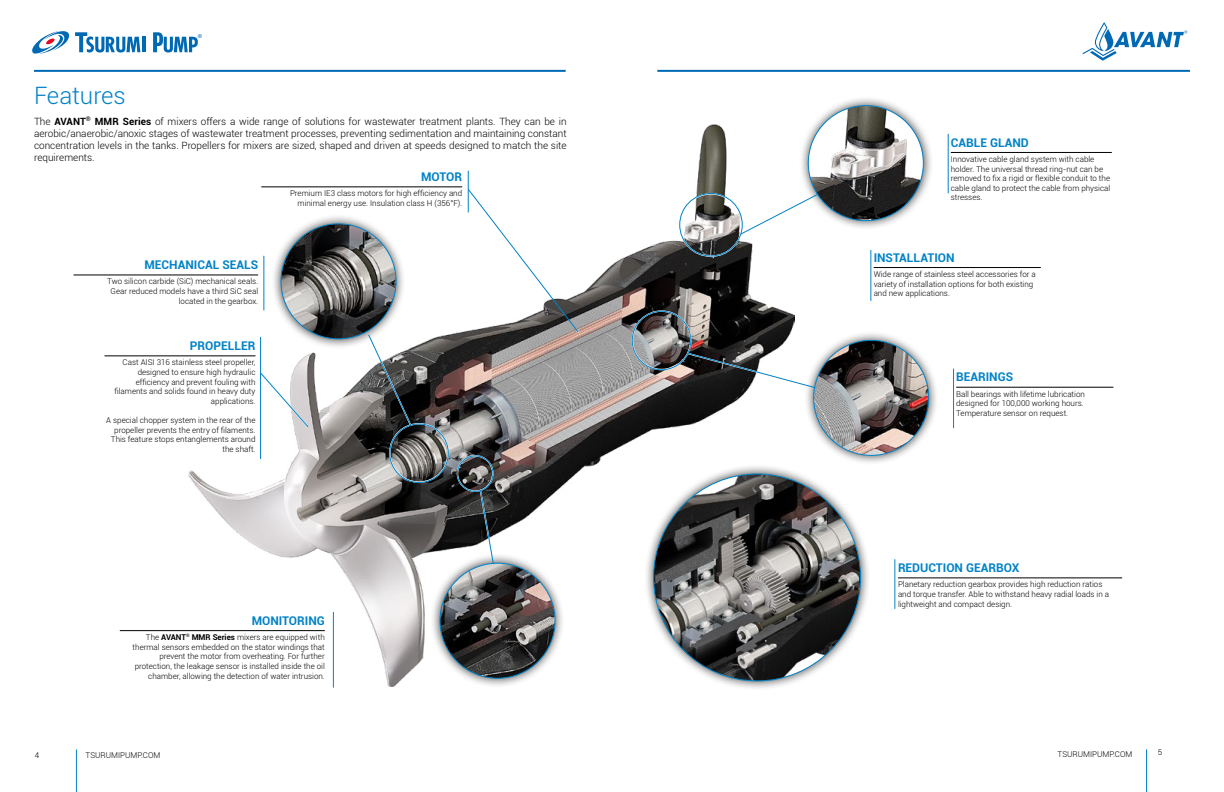
<style>
.page{position:relative;width:1224px;height:792px;background:#fff}
.page>*{position:absolute;margin:0;border:0;box-sizing:border-box;transform-origin:0 0}
.t1{font:300 24px "Roboto";color:#0082c7}
.t2{font:700 12px "Roboto";color:#0082c7}
.t3{font:300 10px/12px "Roboto";color:#000;text-align:justify}
.t4{font:300 8px/9.6px "Roboto";color:#000;text-align:right}
.t5{font:condensed 5.4px "Helvetica Neue LT Std";color:#0069b4}
.s1{font-weight:700}
</style>
<div class="page">
<img style="left:188px;top:125px;width:606px;height:561px">
<hr style="left:1146px;top:749px;width:1px;height:43px;background:#0082c7">
<hr style="left:76px;top:749px;width:1px;height:43px;background:#0082c7">
<hr style="left:34px;top:70px;width:532px;height:2px;background:#0069b4">
<hr style="left:657px;top:70px;width:533px;height:2px;background:#0069b4">
<svg style="left:32px;top:31px;width:108px;height:23px"></svg>
<hr style="left:142px;top:37px;width:3px;height:15px;background:#0069b4">
<svg style="left:153px;top:32px;width:45px;height:21px"></svg>
<svg style="left:1083px;top:22px;width:104px;height:39px"></svg>
<div style="left:644px;top:464px;width:226px;height:227px;background:#000;opacity:.75"></div>
<img style="left:654px;top:474px;width:207px;height:207px;border-radius:103px">
<div style="left:271px;top:214px;width:135px;height:135px;background:#000;opacity:.75"></div>
<img style="left:281px;top:224px;width:115px;height:115px;border-radius:58px">
<hr style="left:468px;top:171px;width:1px;height:41px;background:#0082c7">
<hr style="left:333px;top:612px;width:1px;height:76px;background:#0082c7">
<hr style="left:948px;top:134px;width:1px;height:59px;background:#0082c7">
<hr style="left:953px;top:369px;width:1px;height:59px;background:#0082c7">
<hr style="left:264px;top:256px;width:1px;height:54px;background:#0082c7">
<div style="left:799px;top:96px;width:135px;height:135px;background:#000;opacity:.75"></div>
<img style="left:808px;top:106px;width:115px;height:115px;border-radius:58px">
<svg style="left:740px;top:193px;width:79px;height:42px"></svg>
<div style="left:632px;top:310px;width:60px;height:60px;border:2px solid #fff;border-radius:50%"></div>
<div style="left:632px;top:311px;width:59px;height:59px;border:1px solid #0082c7;border-radius:50%"></div>
<div style="left:804px;top:330px;width:135px;height:135px;background:#000;opacity:.75"></div>
<img style="left:814px;top:340px;width:115px;height:115px;border-radius:58px">
<svg style="left:686px;top:352px;width:131px;height:37px"></svg>
<svg style="left:467px;top:188px;width:112px;height:145px"></svg>
<div style="left:679px;top:193px;width:64px;height:63px;border:1px solid #0082c7;border-radius:50%"></div>
<div style="left:389px;top:423px;width:60px;height:60px;border:2px solid #fff;border-radius:50%"></div>
<div style="left:390px;top:424px;width:59px;height:59px;border:1px solid #0082c7;border-radius:50%"></div>
<svg style="left:367px;top:333px;width:45px;height:94px"></svg>
<div style="left:430px;top:553px;width:135px;height:135px;background:#000;opacity:.75"></div>
<img style="left:440px;top:563px;width:115px;height:115px;border-radius:58px">
<div style="left:457px;top:455px;width:37px;height:37px;border:2px solid #fff;border-radius:50%"></div>
<div style="left:457px;top:456px;width:36px;height:36px;border:1px solid #0082c7;border-radius:50%"></div>
<svg style="left:479px;top:488px;width:16px;height:78px"></svg>
<svg style="left:259px;top:371px;width:50px;height:57px"></svg>
<hr style="left:260px;top:337px;width:1px;height:122px;background:#0082c7">
<hr style="left:871px;top:250px;width:1px;height:51px;background:#0082c7">
<hr style="left:261px;top:187px;width:201px;height:1px;background:#000">
<hr style="left:120px;top:630px;width:205px;height:1px;background:#000">
<hr style="left:951px;top:152px;width:161px;height:1px;background:#000">
<hr style="left:956px;top:387px;width:157px;height:1px;background:#000">
<hr style="left:74px;top:275px;width:184px;height:1px;background:#000">
<hr style="left:105px;top:356px;width:150px;height:1px;background:#000">
<hr style="left:898px;top:578px;width:224px;height:1px;background:#000">
<hr style="left:874px;top:267px;width:167px;height:1px;background:#000">
<hr style="left:895px;top:559px;width:1px;height:50px;background:#0082c7">
<h1 class="t1" style="left:34px;top:78px;width:93px">Features</h1>
<p class="t5" style="left:198px;top:33px;width:6px">®</p>
<p class="t3" style="left:34px;top:115px;width:534px">The <span class="s1">AVANT</span><sup>®</sup> <span class="s1">MMR Series</span> of mixers offers a wide range of solutions for wastewater treatment plants. They can be in aerobic/anaerobic/anoxic stages of wastewater treatment processes, preventing sedimentation and maintaining constant concentration levels in the tanks. Propellers for mixers are sized, shaped and driven at speeds designed to match the site requirements.</p>
<h2 class="t2" style="left:421px;top:168px;width:43px">MOTOR</h2>
<p class="t4" style="left:290px;top:188px;width:174px">Premium IE3 class motors for high efficiency and minimal energy use. Insulation class H (356°F).</p>
<h2 class="t2" style="left:144px;top:256px;width:115px">MECHANICAL SEALS</h2>
<p class="t4" style="left:107px;top:277px;width:152px">Two silicon carbide (SiC) mechanical seals.<br>Gear reduced models have a third SiC seal located in the gearbox.</p>
<h2 class="t2" style="left:190px;top:337px;width:67px">PROPELLER</h2>
<p class="t4" style="left:115px;top:357px;width:142px">Cast AISI 316 stainless steel propeller, designed to ensure high hydraulic efficiency and prevent fouling with filaments and solids found in heavy duty applications.</p>
<p class="t4" style="left:106px;top:415px;width:151px">A special chopper system in the rear of the propeller prevents the entry of filaments.<br>This feature stops entanglements around the shaft.</p>
<h2 class="t2" style="left:951px;top:134px;width:80px">CABLE GLAND</h2>
<p class="t4" style="left:951px;top:154px;width:161px;text-align:left">Innovative cable gland system with cable holder. The universal thread ring-nut can be removed to fix a rigid or flexible conduit to the cable gland to protect the cable from physical stresses.</p>
<h2 class="t2" style="left:874px;top:249px;width:82px">INSTALLATION</h2>
<p class="t4" style="left:874px;top:269px;width:164px;text-align:left">Wide range of stainless steel accessories for a variety of installation options for both existing and new applications.</p>
<h2 class="t2" style="left:956px;top:369px;width:58px">BEARINGS</h2>
<p class="t4" style="left:956px;top:389px;width:130px;text-align:left">Ball bearings with lifetime lubrication designed for 100,000 working hours.<br>Temperature sensor on request.</p>
<h2 class="t2" style="left:252px;top:612px;width:75px">MONITORING</h2>
<p class="t4" style="left:133px;top:632px;width:194px">The <span class="s1">AVANT</span><sup>®</sup> <span class="s1">MMR Series</span> mixers are equipped with thermal sensors embedded on the stator windings that prevent the motor from overheating. For further protection, the leakage sensor is installed inside the oil chamber, allowing the detection of water intrusion.</p>
<h2 class="t2" style="left:898px;top:559px;width:123px">REDUCTION GEARBOX</h2>
<p class="t4" style="left:898px;top:579px;width:213px;text-align:left">Planetary reduction gearbox provides high reduction ratios and torque transfer. Able to withstand heavy radial loads in a lightweight and compact design.</p>
<p class="t4" style="left:35px;top:750px;width:6px">4</p>
<p class="t4" style="left:86px;top:750px;width:76px">TSURUMIPUMP.COM</p>
<p class="t4" style="left:1058px;top:750px;width:76px">TSURUMIPUMP.COM</p>
<p class="t4" style="left:1158px;top:748px;width:6px">5</p>
</div>
